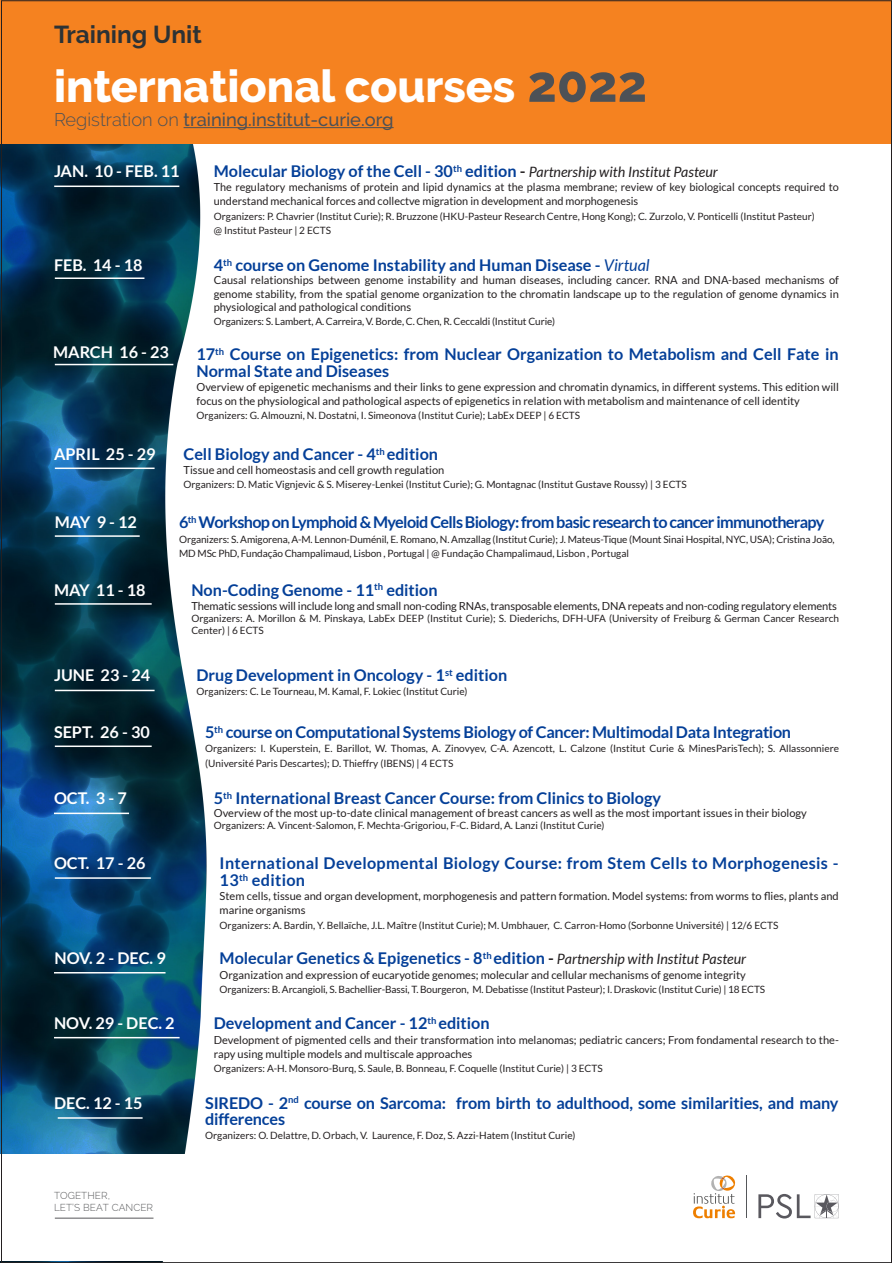
<style>
.page{position:relative;width:893px;height:1263px;background:#fff}
.page>*{position:absolute;margin:0;border:0;box-sizing:border-box;transform-origin:0 0}
.t1{font:800 44.85px "Raleway";color:#fff}
.t2{font:700 24.45px "Raleway";color:#2c3235}
.t3{font:500 18.3px "Raleway";color:#4d5156}
.t4{font:700 16.2px/16.2px "Lato";color:#043f98}
.t5{font:700 16.2px "Lato";color:#fff}
.t6{font:700 16.2px/17.2px "Lato";letter-spacing:.02em;color:#043f98}
.t7{font:700 16.2px "Lato";letter-spacing:-.04em;color:#043f98}
.t8{font:700 16.2px "Lato";letter-spacing:-.02em;color:#043f98}
.t9{font:11.1px/14.2px "Lato";color:#231f20}
.t10{font:10.05px/14.2px "Lato";color:#231f20}
.t11{font:300 10.05px/12px "Raleway";letter-spacing:.01em;color:#57585a}
.s1{font-size:50.85px;color:#4d5156}
.s2{font-weight:300}
.s3{color:#231f20}
.s4{font-weight:400;font-style:italic;font-size:14.25px;color:#231f20}
.s5{font-weight:400;font-style:italic}
</style>
<div class="page">
<img style="left:0;top:0;width:207px;height:1263px">
<div style="left:1px;top:0;width:891px;height:144px;background:#f58220"></div>
<hr style="left:184px;top:127px;width:210px;height:1px;background:#4d5156">
<div style="left:1px;top:1154px;width:891px;height:107px;background:#fff"></div>
<hr style="left:55px;top:1218px;width:98px;height:1px;background:#57585a">
<svg style="left:693px;top:1175px;width:43px;height:43px"></svg>
<hr style="left:746px;top:1175px;width:1px;height:43px;background:#55575a">
<svg style="left:758px;top:1194px;width:81px;height:24px"></svg>
<hr style="left:54px;top:186px;width:125px;height:1px;background:#fff">
<hr style="left:55px;top:277px;width:89px;height:2px;background:#fff">
<hr style="left:55px;top:364px;width:118px;height:1px;background:#fff">
<hr style="left:55px;top:467px;width:100px;height:2px;background:#fff">
<hr style="left:55px;top:535px;width:85px;height:2px;background:#fff">
<hr style="left:55px;top:603px;width:97px;height:2px;background:#fff">
<hr style="left:55px;top:690px;width:100px;height:1px;background:#fff">
<hr style="left:55px;top:745px;width:97px;height:2px;background:#fff">
<hr style="left:54px;top:813px;width:75px;height:1px;background:#fff">
<hr style="left:55px;top:877px;width:96px;height:2px;background:#fff">
<hr style="left:54px;top:972px;width:112px;height:1px;background:#fff">
<hr style="left:58px;top:1117px;width:85px;height:2px;background:#fff">
<hr style="left:54px;top:1037px;width:126px;height:1px;background:#fff">
<p class="t2" style="left:54px;top:20px;width:149px">Training Unit</p>
<p class="t1" style="left:54px;top:61px;width:594px">international courses <span class="s1">2022</span></p>
<p class="t3" style="left:54px;top:109px;width:341px"><span class="s2">Registration on</span> training.institut-curie.org</p>
<p class="t5" style="left:54px;top:162px;width:127px">JAN. 10 - FEB. 11</p>
<p class="t4" style="left:214px;top:163px;width:506px">Molecular Biology of the Cell - 30<sup>th</sup> edition <span class="s3">-</span> <span class="s4">Partnership with Institut Pasteur</span></p>
<p class="t9" style="left:214px;top:180px;width:627px">The regulatory mechanisms of protein and lipid dynamics at the plasma membrane; review of key biological concepts required to understand mechanical forces and collectve migration in development and morphogenesis</p>
<p class="t10" style="left:214px;top:209px;width:603px">Organizers: P. Chavrier (Institut Curie); R. Bruzzone (HKU-Pasteur Research Centre, Hong Kong); C. Zurzolo, V. Ponticelli (Institut Pasteur)</p>
<p class="t10" style="left:214px;top:223px;width:119px">@ Institut Pasteur | 2 ECTS</p>
<p class="t5" style="left:54px;top:256px;width:90px">FEB. 14 - 18</p>
<p class="t4" style="left:214px;top:257px;width:437px">4<sup>th</sup> course on Genome Instability and Human Disease - <span class="s5">Virtual</span></p>
<p class="t9" style="left:214px;top:274px;width:627px;line-height:13.4px;text-align:justify">Causal relationships between genome instability and human diseases, including cancer. RNA and DNA-based mechanisms of genome stability, from the spatial genome organization to the chromatin landscape up to the regulation of genome dynamics in physiological and pathological conditions</p>
<p class="t10" style="left:214px;top:314px;width:343px">Organizers: S. Lambert, A. Carreira, V. Borde, C. Chen, R. Ceccaldi (Institut Curie)</p>
<p class="t5" style="left:53px;top:343px;width:117px">MARCH 16 - 23</p>
<p class="t4" style="left:196px;top:346px;width:644px">17<sup>th</sup> Course on Epigenetics: from Nuclear Organization to Metabolism and Cell Fate in<br>Normal State and Diseases</p>
<p class="t9" style="left:196px;top:379px;width:644px">Overview of epigenetic mechanisms and their links to gene expression and chromatin dynamics, in different systems. This edition will focus on the physiological and pathological aspects of epigenetics in relation with metabolism and maintenance of cell identity</p>
<p class="t10" style="left:196px;top:408px;width:385px">Organizers: G. Almouzni, N. Dostatni, I. Simeonova (Institut Curie); LabEx DEEP | 6 ECTS</p>
<p class="t5" style="left:54px;top:445px;width:103px">APRIL 25 - 29</p>
<p class="t4" style="left:183px;top:446px;width:256px">Cell Biology and Cancer - 4<sup>th</sup> edition</p>
<p class="t9" style="left:183px;top:463px;width:262px">Tissue and cell homeostasis and cell growth regulation</p>
<p class="t10" style="left:183px;top:478px;width:505px">Organizers: D. Matic Vignjevic &amp; S. Miserey-Lenkei (Institut Curie); G. Montagnac (Institut Gustave Roussy) | 3 ECTS</p>
<p class="t5" style="left:55px;top:513px;width:84px">MAY 9 - 12</p>
<p class="t5" style="left:54px;top:580px;width:93px">MAY 11 - 18</p>
<p class="t7" style="left:179px;top:513px;width:647px">6<sup>th</sup> Workshop on Lymphoid &amp; Myeloid Cells Biology: from basic research to cancer immunotherapy</p>
<p class="t10" style="left:179px;top:532px;width:657px">Organizers: S. Amigorena, A-M. Lennon-Duménil, E. Romano, N. Amzallag (Institut Curie); J. Mateus-Tique (Mount Sinai Hospital, NYC, USA); Cristina João,<br>MD MSc PhD, Fundação Champalimaud, Lisbon , Portugal | @ Fundação Champalimaud, Lisbon , Portugal</p>
<p class="t4" style="left:191px;top:581px;width:248px">Non-Coding Genome - 11<sup>th</sup> edition</p>
<p class="t9" style="left:191px;top:599px;width:647px">Thematic sessions will include long and small non-coding RNAs, transposable elements, DNA repeats and non-coding regulatory elements</p>
<p class="t10" style="left:191px;top:612px;width:649px;line-height:12px">Organizers: A. Morillon &amp; M. Pinskaya, LabEx DEEP (Institut Curie); S. Diederichs, DFH-UFA (University of Freiburg &amp; German Cancer Research<br>Center) | 6 ECTS</p>
<p class="t5" style="left:54px;top:666px;width:98px">JUNE 23 - 24</p>
<p class="t4" style="left:196px;top:667px;width:312px">Drug Development in Oncology - 1<sup>st</sup> edition</p>
<p class="t10" style="left:196px;top:684px;width:273px">Organizers: C. Le Tourneau, M. Kamal, F. Lokiec (Institut Curie)</p>
<p class="t5" style="left:54px;top:723px;width:97px">SEPT. 26 - 30</p>
<p class="t8" style="left:205px;top:723px;width:587px">5<sup>th</sup> course on Computational Systems Biology of Cancer: Multimodal Data Integration</p>
<p class="t10" style="left:205px;top:741px;width:635px">Organizers: I. Kuperstein, E. Barillot, W. Thomas, A. Zinovyev, C-A. Azencott, L. Calzone (Institut Curie &amp; MinesParisTech); S. Allassonniere (Université Paris Descartes); D. Thieffry (IBENS) | 4 ECTS</p>
<p class="t5" style="left:54px;top:789px;width:74px">OCT. 3 - 7</p>
<p class="t5" style="left:54px;top:853px;width:93px">OCT. 17 - 26</p>
<p class="t5" style="left:54px;top:949px;width:113px">NOV. 2 - DEC. 9</p>
<p class="t4" style="left:214px;top:790px;width:449px">5<sup>th</sup> International Breast Cancer Course: from Clinics to Biology</p>
<p class="t9" style="left:214px;top:806px;width:595px">Overview of the most up-to-date clinical management of breast cancers as well as the most important issues in their biology</p>
<p class="t10" style="left:214px;top:818px;width:392px">Organizers: A. Vincent-Salomon, F. Mechta-Grigoriou, F-C. Bidard, A. Lanzi (Institut Curie)</p>
<p class="t6" style="left:220px;top:854px;width:620px">International Developmental Biology Course: from Stem Cells to Morphogenesis -<br>13<sup>th</sup> edition</p>
<p class="t9" style="left:220px;top:889px;width:621px">Stem cells, tissue and organ development, morphogenesis and pattern formation. Model systems: from worms to flies, plants and marine organisms</p>
<p class="t10" style="left:220px;top:918px;width:560px">Organizers: A. Bardin, Y. Bellaïche, J.L. Maître (Institut Curie); M. Umbhauer, C. Carron-Homo (Sorbonne Université) | 12/6 ECTS</p>
<p class="t4" style="left:220px;top:950px;width:528px">Molecular Genetics &amp; Epigenetics - 8<sup>th</sup> edition <span class="s3">-</span> <span class="s4">Partnership with Institut Pasteur</span></p>
<p class="t9" style="left:220px;top:967px;width:528px">Organization and expression of eucaryotide genomes; molecular and cellular mechanisms of genome integrity</p>
<p class="t10" style="left:220px;top:982px;width:547px">Organizers: B. Arcangioli, S. Bachellier-Bassi, T. Bourgeron, M. Debatisse (Institut Pasteur); I. Draskovic (Institut Curie) | 18 ECTS</p>
<p class="t5" style="left:54px;top:1014px;width:122px">NOV. 29 - DEC. 2</p>
<p class="t4" style="left:214px;top:1015px;width:277px">Development and Cancer - 12<sup>th</sup> edition</p>
<p class="t9" style="left:214px;top:1032px;width:627px">Development of pigmented cells and their transformation into melanomas; pediatric cancers; From fondamental research to the&shy;rapy using multiple models and multiscale approaches</p>
<p class="t10" style="left:214px;top:1061px;width:390px">Organizers: A-H. Monsoro-Burq, S. Saule, B. Bonneau, F. Coquelle (Institut Curie) | 3 ECTS</p>
<p class="t5" style="left:54px;top:1093px;width:90px">DEC. 12 - 15</p>
<p class="t4" style="left:205px;top:1094px;width:635px">SIREDO - 2<sup>nd</sup> course on Sarcoma: from birth to adulthood, some similarities, and many differences</p>
<p class="t10" style="left:205px;top:1128px;width:372px">Organizers: O. Delattre, D. Orbach, V. Laurence, F. Doz, S. Azzi-Hatem (Institut Curie)</p>
<p class="t11" style="left:54px;top:1190px;width:101px">TOGETHER,<br>LET’S BEAT CANCER</p>
</div>
